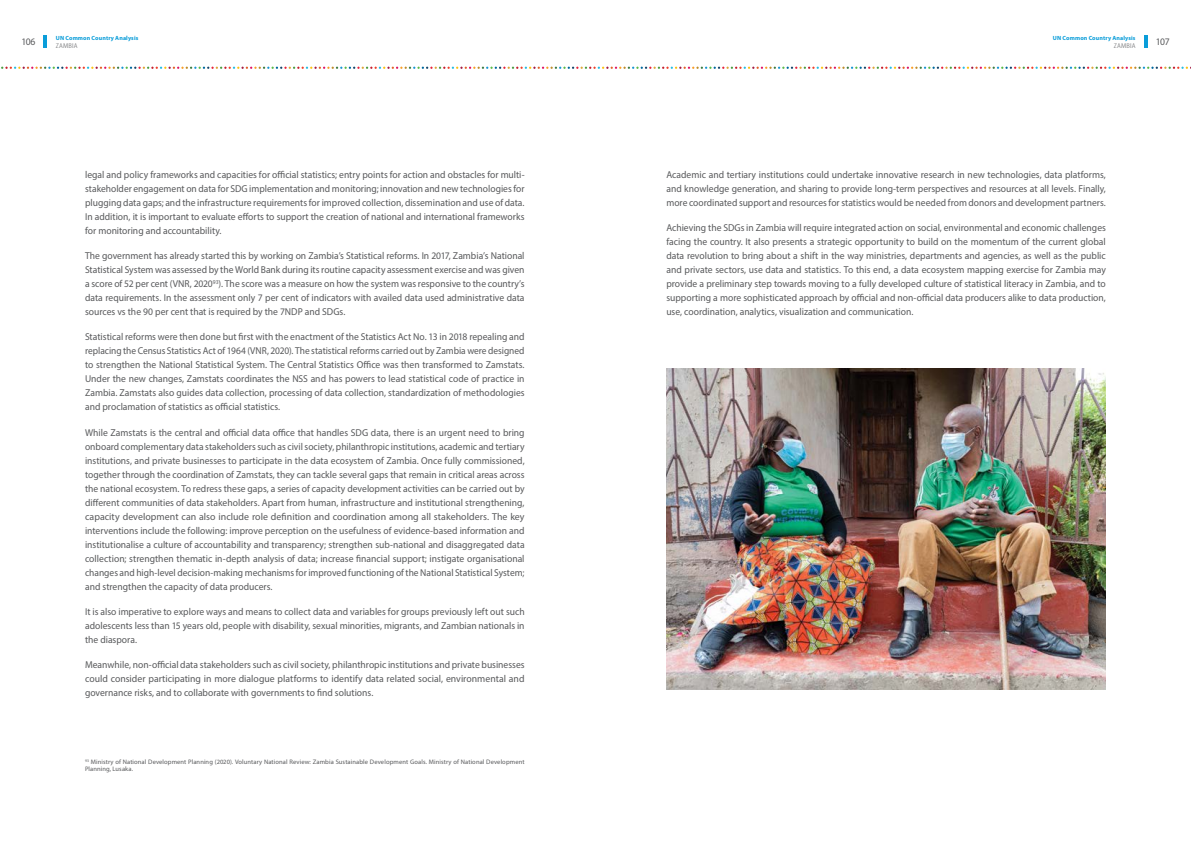
<style>
.page{position:relative;width:1191px;height:842px;background:#fff}
.page>*{position:absolute;margin:0;border:0;box-sizing:border-box;transform-origin:0 0}
.t1{font:10px/14px "Myriad Pro";color:#58595b;text-align:justify;scale:.96 1}
.t2{font:300 condensed 7px "Myriad Pro";letter-spacing:.015em;color:#58595b;scale:1.3 1}
.t3{font:6.5px/7px "Myriad Pro";letter-spacing:.015em;color:#58595b}
.t4{font:700 6px "Myriad Pro";letter-spacing:.02em;color:#0a9dd9}
</style>
<div class="page">
<hr style="left:1144px;top:35px;width:4px;height:13px;background:#0a9dd9">
<hr style="left:43px;top:35px;width:4px;height:13px;background:#0a9dd9">
<img style="left:1px;top:67px;width:1190px;height:2px">
<img style="left:666px;top:369px;width:440px;height:321px">
<p class="t1" style="left:21px;top:34px;width:16px">106</p>
<p class="t4" style="left:56px;top:34px;width:84px">UN Common Country Analysis</p>
<p class="t2" style="left:56px;top:42px;width:18px">ZAMBIA</p>
<p class="t1" style="left:85px;top:167px;width:459px">legal and policy frameworks and capacities for official statistics; entry points for action and obstacles for multi&shy;stakeholder engagement on data for SDG implementation and monitoring; innovation and new technologies for plugging data gaps; and the infrastructure requirements for improved collection, dissemination and use of data.<br>In addition, it is important to evaluate efforts to support the creation of national and international frameworks for monitoring and accountability.</p>
<p class="t1" style="left:85px;top:248px;width:459px">The government has already started this by working on Zambia’s Statistical reforms. In 2017, Zambia’s National Statistical System was assessed by the World Bank during its routine capacity assessment exercise and was given a score of 52 per cent (VNR, 2020<sup>93</sup>). The score was a measure on how the system was responsive to the country’s data requirements. In the assessment only 7 per cent of indicators with availed data used administrative data sources vs the 90 per cent that is required by the 7NDP and SDGs.</p>
<p class="t1" style="left:85px;top:330px;width:459px">Statistical reforms were then done but first with the enactment of the Statistics Act No. 13 in 2018 repealing and replacing the Census Statistics Act of 1964 (VNR, 2020). The statistical reforms carried out by Zambia were designed to strengthen the National Statistical System. The Central Statistics Office was then transformed to Zamstats.<br>Under the new changes, Zamstats coordinates the NSS and has powers to lead statistical code of practice in Zambia. Zamstats also guides data collection, processing of data collection, standardization of methodologies and proclamation of statistics as official statistics.</p>
<p class="t1" style="left:85px;top:425px;width:459px">While Zamstats is the central and official data office that handles SDG data, there is an urgent need to bring onboard complementary data stakeholders such as civil society, philanthropic institutions, academic and tertiary institutions, and private businesses to participate in the data ecosystem of Zambia. Once fully commissioned, together through the coordination of Zamstats, they can tackle several gaps that remain in critical areas across the national ecosystem. To redress these gaps, a series of capacity development activities can be carried out by different communities of data stakeholders. Apart from human, infrastructure and institutional strengthening, capacity development can also include role definition and coordination among all stakeholders. The key interventions include the following: improve perception on the usefulness of evidence-based information and institutionalise a culture of accountability and transparency; strengthen sub-national and disaggregated data collection; strengthen thematic in-depth analysis of data; increase financial support; instigate organisational changes and high-level decision-making mechanisms for improved functioning of the National Statistical System; and strengthen the capacity of data producers.</p>
<p class="t1" style="left:85px;top:604px;width:459px">It is also imperative to explore ways and means to collect data and variables for groups previously left out such adolescents less than 15 years old, people with disability, sexual minorities, migrants, and Zambian nationals in the diaspora.</p>
<p class="t1" style="left:85px;top:658px;width:459px">Meanwhile, non-official data stakeholders such as civil society, philanthropic institutions and private businesses could consider participating in more dialogue platforms to identify data related social, environmental and governance risks, and to collaborate with governments to find solutions.</p>
<p class="t3" style="left:85px;top:758px;width:441px"><sup>93</sup> Ministry of National Development Planning (2020). Voluntary National Review: Zambia Sustainable Development Goals. Ministry of National Development<br>Planning, Lusaka.</p>
<p class="t4" style="left:1053px;top:34px;width:84px">UN Common Country Analysis</p>
<p class="t2" style="left:1113px;top:42px;width:18px">ZAMBIA</p>
<p class="t1" style="left:1155px;top:34px;width:16px">107</p>
<p class="t1" style="left:666px;top:167px;width:459px">Academic and tertiary institutions could undertake innovative research in new technologies, data platforms, and knowledge generation, and sharing to provide long-term perspectives and resources at all levels. Finally, more coordinated support and resources for statistics would be needed from donors and development partners.</p>
<p class="t1" style="left:666px;top:220px;width:459px">Achieving the SDGs in Zambia will require integrated action on social, environmental and economic challenges facing the country. It also presents a strategic opportunity to build on the momentum of the current global data revolution to bring about a shift in the way ministries, departments and agencies, as well as the public and private sectors, use data and statistics. To this end, a data ecosystem mapping exercise for Zambia may provide a preliminary step towards moving to a fully developed culture of statistical literacy in Zambia, and to supporting a more sophisticated approach by official and non-official data producers alike to data production, use, coordination, analytics, visualization and communication.</p>
</div>
